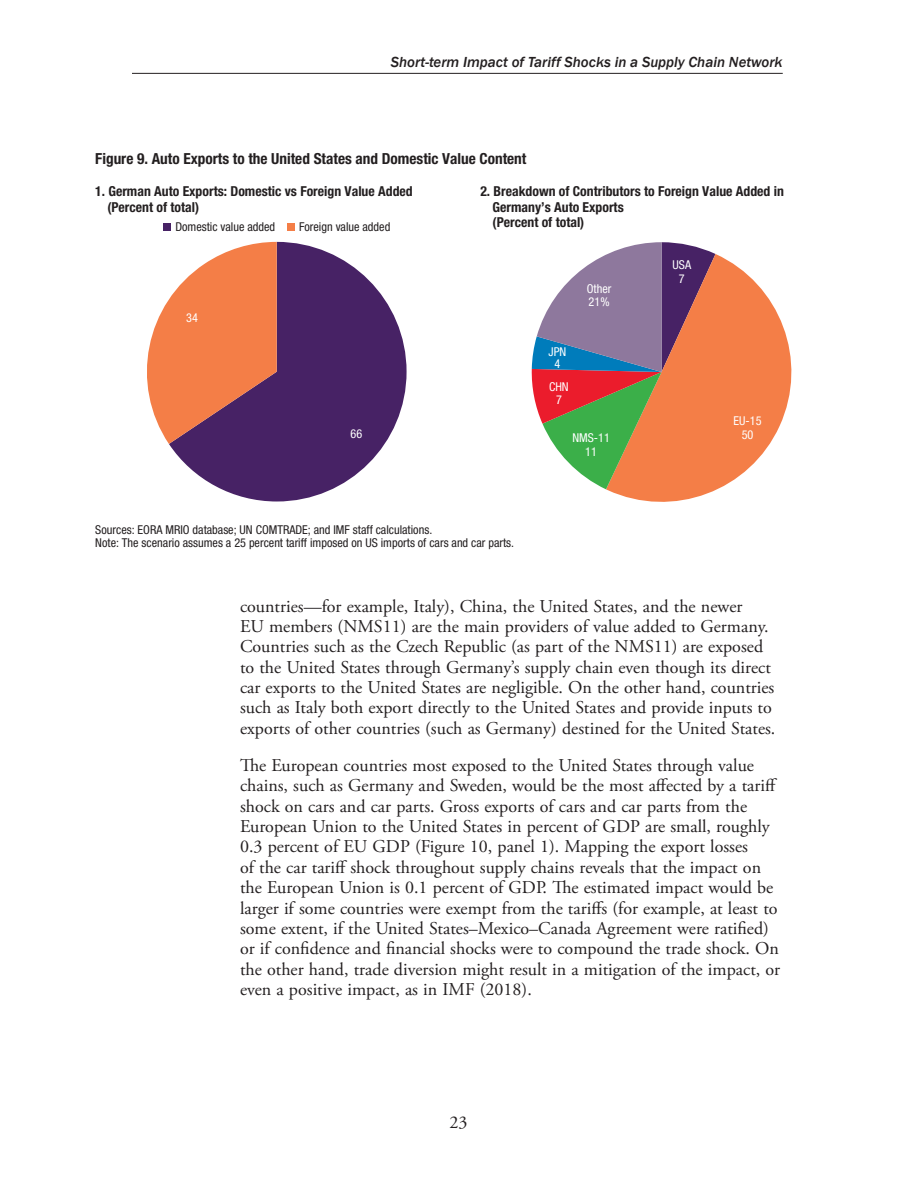
<style>
.page{position:relative;width:918px;height:1188px;background:#fff}
.page>*{position:absolute;margin:0;border:0;box-sizing:border-box;transform-origin:0 0}
.t1{font:18px/20.4px "Adobe Garamond Pro";color:#231f20}
.t2{font:700 condensed 15.3px "Helvetica Neue LT Std";color:#231f20}
.t3{font:italic 500 15px "Franklin Gothic";color:#231f20}
.t4{font:700 condensed 13.8px/15.3px "Helvetica Neue LT Std";color:#231f20}
.t5{font:condensed 12.15px/13.8px "Helvetica Neue LT Std";color:#231f20}
.t6{font:condensed 12.15px/13.8px "Helvetica Neue LT Std";color:#fff;text-align:center}
</style>
<div class="page">
<svg style="left:606px;top:254px;width:186px;height:248px;fill:#f47e47"></svg>
<svg style="left:531px;top:242px;width:185px;height:247px;background:#ab867b"></svg>
<svg style="left:169px;top:242px;width:238px;height:260px;fill:#472265"></svg>
<svg style="left:147px;top:242px;width:130px;height:202px"></svg>
<div style="left:287px;top:223px;width:7px;height:8px;background:#f47e47"></div>
<div style="left:163px;top:223px;width:8px;height:8px;background:#472265"></div>
<hr style="left:132px;top:73px;width:651px;height:1px;background:#231f20">
<p class="t3" style="left:391px;top:53px;width:393px">Short-term Impact of Tariff Shocks in a Supply Chain Network</p>
<p class="t2" style="left:95px;top:150px;width:433px">Figure 9. Auto Exports to the United States and Domestic Value Content</p>
<p class="t4" style="left:107px;top:184px;width:307px;text-indent:-12px">1. German Auto Exports: Domestic vs Foreign Value Added (Percent of total)</p>
<p class="t4" style="left:493px;top:184px;width:293px;text-indent:-12px">2. Breakdown of Contributors to Foreign Value Added in<br>Germany’s Auto Exports<br>(Percent of total)</p>
<p class="t5" style="left:175px;top:220px;width:101px">Domestic value added</p>
<p class="t5" style="left:299px;top:220px;width:93px">Foreign value added</p>
<p class="t6" style="left:186px;top:310px;width:13px">34</p>
<p class="t6" style="left:351px;top:426px;width:13px">66</p>
<p class="t5" style="left:95px;top:522px;width:420px">Sources: EORA MRIO database; UN COMTRADE; and IMF staff calculations.<br>Note: The scenario assumes a 25 percent tariff imposed on US imports of cars and car parts.</p>
<p class="t6" style="left:548px;top:345px;width:19px;line-height:12.1px">JPN<br>4</p>
<p class="t6" style="left:549px;top:379px;width:21px">CHN<br>7</p>
<p class="t6" style="left:587px;top:281px;width:26px;text-align:left">Other<br>21%</p>
<p class="t6" style="left:673px;top:258px;width:20px">USA<br>7</p>
<p class="t6" style="left:734px;top:414px;width:30px">EU-15</p>
<p class="t6" style="left:572px;top:431px;width:39px">NMS-11</p>
<p class="t6" style="left:742px;top:428px;width:13px">50</p>
<p class="t6" style="left:585px;top:445px;width:13px">11</p>
<p class="t1" style="left:240px;top:596px;width:537px">countries—for example, Italy), China, the United States, and the newer<br>EU members (NMS11) are the main providers of value added to Germany.<br>Countries such as the Czech Republic (as part of the NMS11) are exposed to the United States through Germany’s supply chain even though its direct car exports to the United States are negligible. On the other hand, countries such as Italy both export directly to the United States and provide inputs to exports of other countries (such as Germany) destined for the United States.</p>
<p class="t1" style="left:240px;top:756px;width:542px">The European countries most exposed to the United States through value chains, such as Germany and Sweden, would be the most affected by a tariff shock on cars and car parts. Gross exports of cars and car parts from the European Union to the United States in percent of GDP are small, roughly 0.3 percent of EU GDP (Figure 10, panel 1). Mapping the export losses<br>of the car tariff shock throughout supply chains reveals that the impact on the European Union is 0.1 percent of GDP. The estimated impact would be larger if some countries were exempt from the tariffs (for example, at least to some extent, if the United States–Mexico–Canada Agreement were ratified) or if confidence and financial shocks were to compound the trade shock. On the other hand, trade diversion might result in a mitigation of the impact, or even a positive impact, as in IMF (2018).</p>
<p class="t1" style="left:449px;top:1113px;width:19px">23</p>
</div>
